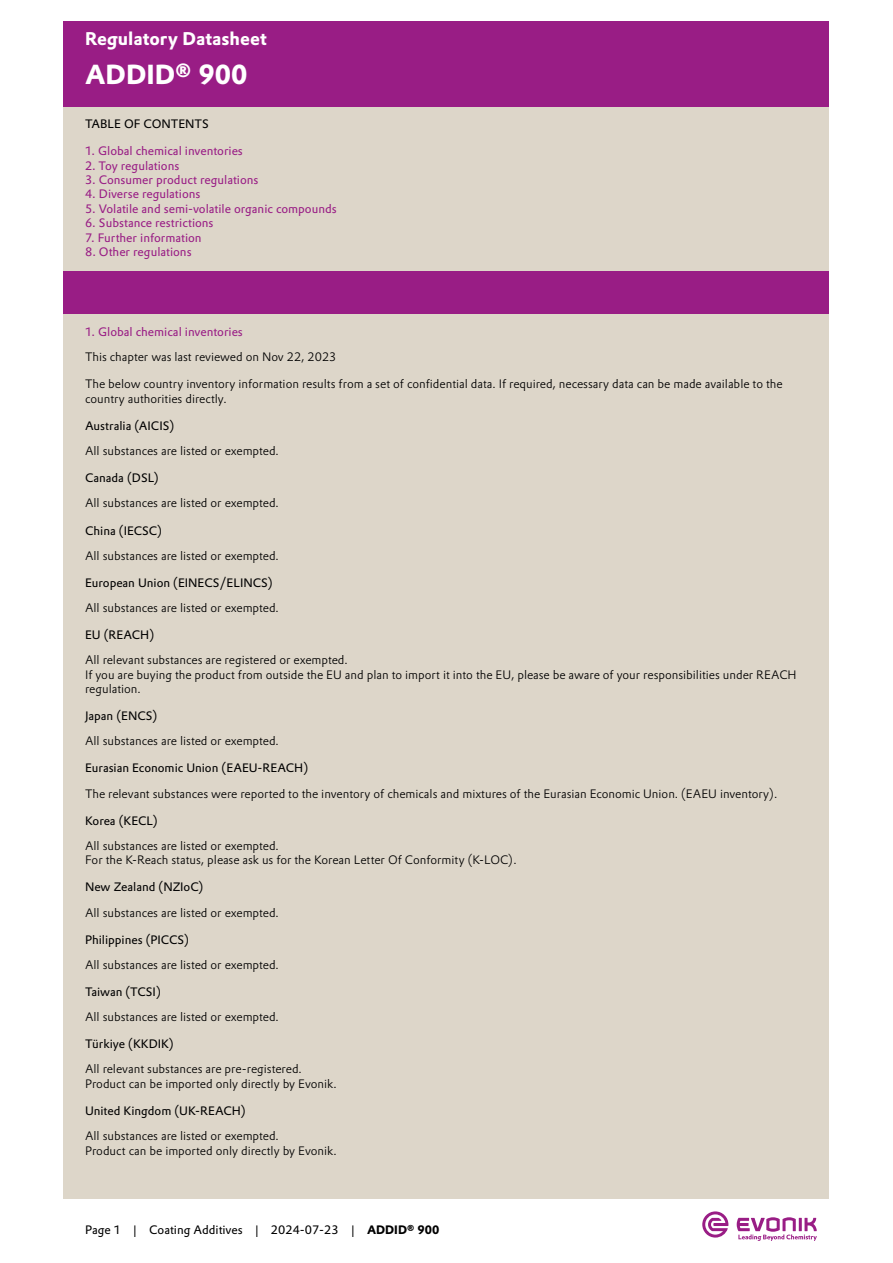
<style>
.page{position:relative;width:893px;height:1263px;background:#fff}
.page>*{position:absolute;margin:0;border:0;box-sizing:border-box;transform-origin:0 0}
.t1{font:700 27px "Evonik Prokyon";color:#fff}
.t2{font:700 18px "Evonik Prokyon";color:#fff}
.t3{font:300 12px/14.4px "Evonik Prokyon";color:#000}
.t4{font:12px "Evonik Prokyon";color:#000}
.t5{font:12px "Evonik Prokyon";color:#991d85}
.s1{font-weight:700}
</style>
<div class="page">
<div style="left:64px;top:106px;width:765px;height:1093px;background:#ddd6c9"></div>
<svg style="left:737px;top:1217px;width:80px;height:24px"></svg>
<svg style="left:702px;top:1211px;width:26px;height:26px"></svg>
<div style="left:64px;top:21px;width:765px;height:85px;background:#991d85"></div>
<div style="left:64px;top:271px;width:765px;height:42px;background:#991d85"></div>
<h2 class="t2" style="left:85px;top:24px;width:183px">Regulatory Datasheet</h2>
<h1 class="t1" style="left:85px;top:53px;width:164px">ADDID® 900</h1>
<p class="t4" style="left:85px;top:115px;width:125px">TABLE OF CONTENTS</p>
<p class="t5" style="left:85px;top:142px;width:159px">1. Global chemical inventories</p>
<p class="t5" style="left:85px;top:156px;width:96px">2. Toy regulations</p>
<p class="t5" style="left:85px;top:170px;width:175px">3. Consumer product regulations</p>
<p class="t5" style="left:85px;top:185px;width:117px">4. Diverse regulations</p>
<p class="t5" style="left:85px;top:199px;width:253px">5. Volatile and semi-volatile organic compounds</p>
<p class="t5" style="left:85px;top:214px;width:130px">6. Substance restrictions</p>
<p class="t5" style="left:85px;top:228px;width:118px">7. Further information</p>
<p class="t5" style="left:85px;top:242px;width:108px">8. Other regulations</p>
<p class="t5" style="left:85px;top:323px;width:159px">1. Global chemical inventories</p>
<p class="t3" style="left:85px;top:349px;width:253px">This chapter was last reviewed on Nov 22, 2023</p>
<p class="t3" style="left:85px;top:376px;width:699px">The below country inventory information results from a set of confidential data. If required, necessary data can be made available to the country authorities directly.</p>
<p class="t4" style="left:85px;top:416px;width:91px">Australia (AICIS)</p>
<p class="t3" style="left:85px;top:443px;width:195px">All substances are listed or exempted.</p>
<p class="t4" style="left:85px;top:469px;width:75px">Canada (DSL)</p>
<p class="t3" style="left:85px;top:495px;width:195px">All substances are listed or exempted.</p>
<p class="t4" style="left:85px;top:521px;width:78px">China (IECSC)</p>
<p class="t3" style="left:85px;top:547px;width:195px">All substances are listed or exempted.</p>
<p class="t4" style="left:85px;top:573px;width:189px">European Union (EINECS/ELINCS)</p>
<p class="t3" style="left:85px;top:600px;width:195px">All substances are listed or exempted.</p>
<p class="t4" style="left:85px;top:625px;width:71px">EU (REACH)</p>
<p class="t3" style="left:85px;top:652px;width:713px">All relevant substances are registered or exempted.<br>If you are buying the product from outside the EU and plan to import it into the EU, please be aware of your responsibilities under REACH regulation.</p>
<p class="t4" style="left:85px;top:707px;width:74px">Japan (ENCS)</p>
<p class="t3" style="left:85px;top:733px;width:195px">All substances are listed or exempted.</p>
<p class="t4" style="left:85px;top:759px;width:225px">Eurasian Economic Union (EAEU-REACH)</p>
<p class="t3" style="left:85px;top:785px;width:694px">The relevant substances were reported to the inventory of chemicals and mixtures of the Eurasian Economic Union. (EAEU inventory).</p>
<p class="t4" style="left:85px;top:811px;width:74px">Korea (KECL)</p>
<p class="t3" style="left:85px;top:838px;width:433px">All substances are listed or exempted.<br>For the K-Reach status, please ask us for the Korean Letter Of Conformity (K-LOC).</p>
<p class="t4" style="left:85px;top:878px;width:120px">New Zealand (NZIoC)</p>
<p class="t3" style="left:85px;top:904px;width:195px">All substances are listed or exempted.</p>
<p class="t4" style="left:85px;top:930px;width:105px">Philippines (PICCS)</p>
<p class="t3" style="left:85px;top:957px;width:195px">All substances are listed or exempted.</p>
<p class="t4" style="left:85px;top:982px;width:77px">Taiwan (TCSI)</p>
<p class="t3" style="left:85px;top:1009px;width:195px">All substances are listed or exempted.</p>
<p class="t4" style="left:85px;top:1035px;width:90px">Türkiye (KKDIK)</p>
<p class="t3" style="left:85px;top:1061px;width:253px">All relevant substances are pre-registered.<br>Product can be imported only directly by Evonik.</p>
<p class="t4" style="left:85px;top:1101px;width:162px">United Kingdom (UK-REACH)</p>
<p class="t3" style="left:85px;top:1128px;width:253px">All substances are listed or exempted.<br>Product can be imported only directly by Evonik.</p>
<p class="t4" style="left:85px;top:1220px;width:356px">Page 1 | Coating Additives | 2024-07-23 | <span class="s1">ADDID® 900</span></p>
</div>
